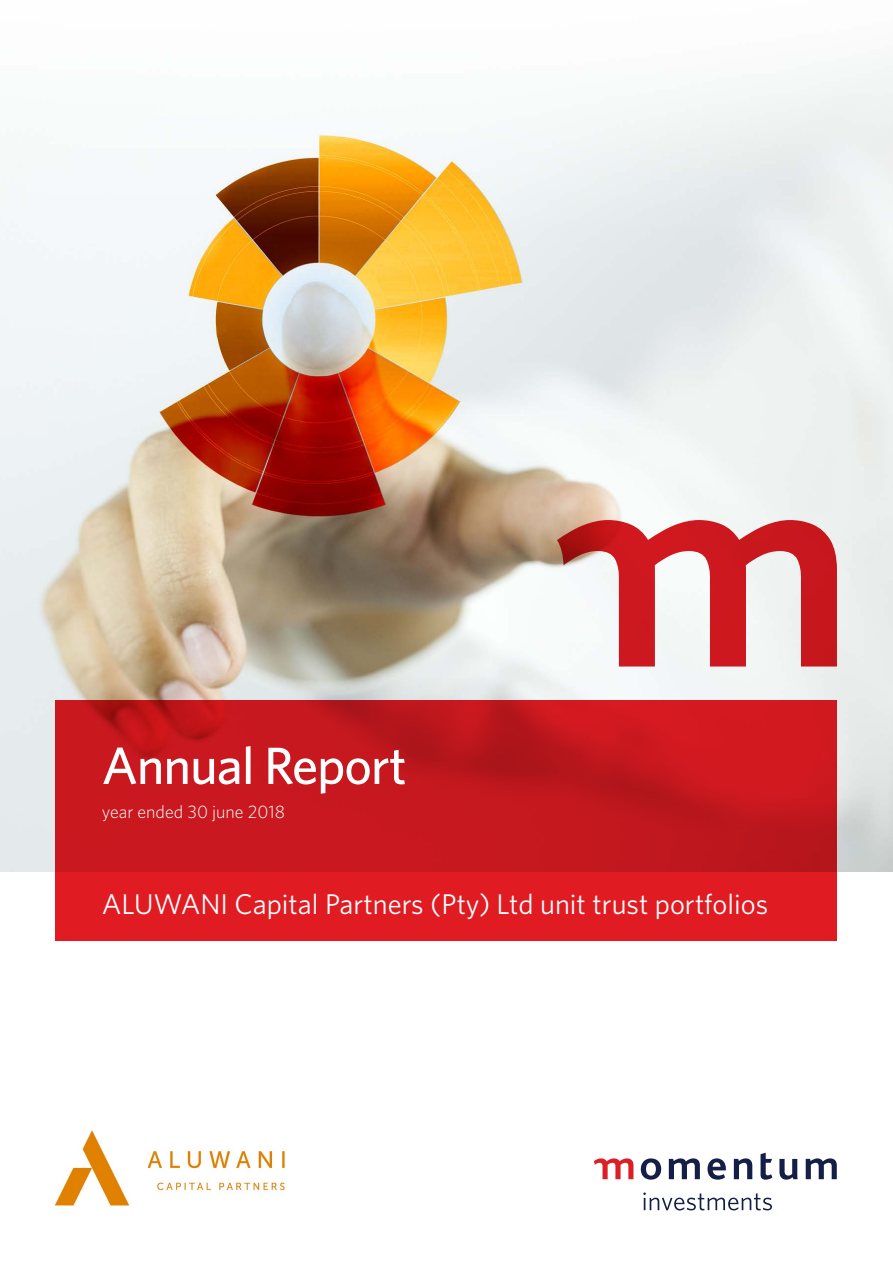
<style>
.page{position:relative;width:893px;height:1263px;background:#fff}
.page>*{position:absolute;margin:0;border:0;box-sizing:border-box;transform-origin:0 0}
.t1{font:500 52.5px "Whitney";letter-spacing:-.02em;color:#fff}
.t2{font:28.5px "Whitney";color:#fff}
.t3{font:300 18px "Whitney";color:#fff}
</style>
<div class="page">
<img style="left:0;top:57px;width:893px;height:814px">
<img style="left:54px;top:1130px;width:231px;height:76px">
<svg style="left:557px;top:520px;width:280px;height:146px"></svg>
<svg style="left:56px;top:700px;width:781px;height:241px;fill:#c9181f"></svg>
<svg style="left:594px;top:1158px;width:39px;height:21px"></svg>
<svg style="left:641px;top:1153px;width:196px;height:27px"></svg>
<svg style="left:643px;top:1192px;width:129px;height:18px"></svg>
<h1 class="t1" style="left:102px;top:731px;width:307px">Annual Report</h1>
<p class="t3" style="left:102px;top:800px;width:185px">year ended 30 june 2018</p>
<p class="t2" style="left:102px;top:885px;width:668px">ALUWANI Capital Partners (Pty) Ltd unit trust portfolios</p>
</div>
